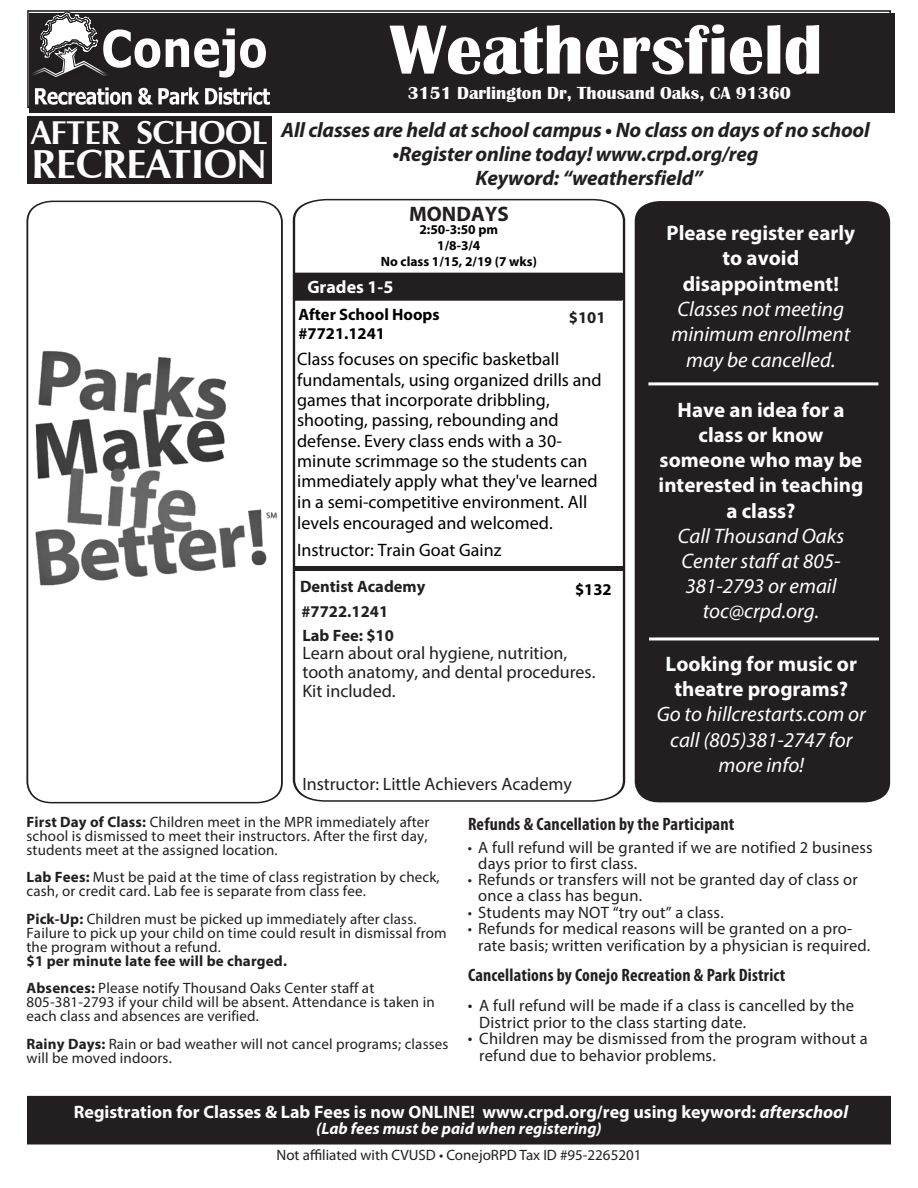
<style>
.page{position:relative;width:918px;height:1188px;background:#fff}
.page>*{position:absolute;margin:0;border:0;box-sizing:border-box;transform-origin:0 0}
.t1{font:700 72px "Britannic";color:#fff}
.t2{font:700 40.5px "Zapf Humanist 601 BT";letter-spacing:-.01em;color:#fff}
.t3{font:700 33px "Zapf Humanist 601 BT";letter-spacing:-.02em;color:#fff}
.t4{font:italic 21px/25.2px "Myriad Pro";color:#fff;text-align:center}
.t5{font:700 21px/25.2px "Myriad Pro";color:#fff;text-align:center}
.t6{font:italic 700 21px "Myriad Pro";letter-spacing:-.01em;color:#231f20}
.t7{font:700 21px "Myriad Pro";color:#231f20}
.t8{font:18px/20.4px "Myriad Pro";color:#000}
.t9{font:18px/18.6px "Myriad Pro";color:#231f20}
.t10{font:700 18px "Myriad Pro";color:#fff}
.t11{font:700 condensed 18px "Myriad Pro";letter-spacing:.01em;color:#231f20}
.t12{font:700 18px "Britannic";color:#fff}
.t13{font:16.5px/16.5px "Myriad Pro";letter-spacing:.01em;color:#231f20}
.t14{font:700 16.5px/24.5px "Myriad Pro";color:#231f20}
.t15{font:italic 700 16.5px "Myriad Pro";color:#fff}
.t16{font:700 16.5px/19.2px "Myriad Pro";color:#000}
.t17{font:15px/14px "Myriad Pro";letter-spacing:.01em;color:#231f20}
.t18{font:700 15px/27.8px "Myriad Pro";letter-spacing:.01em;color:#231f20}
.t19{font:700 13.5px/16.2px "Myriad Pro";color:#000;text-align:center}
.s1{font-weight:700}
.s2{font-weight:400}
.s3{font-stretch:condensed}
.s4{font-stretch:condensed;font-size:18.15px}
.s5{font-style:italic}
</style>
<div class="page">
<div style="left:29px;top:13px;width:866px;height:99px;background:#231f20"></div>
<div style="left:27px;top:10px;width:864px;height:98px;border:2px solid #231f20"></div>
<div style="left:27px;top:117px;width:244px;height:67px;background:#231f20"></div>
<img style="left:27px;top:46px;width:3px;height:36px">
<img style="left:27px;top:74px;width:81px;height:3px">
<img style="left:27px;top:47px;width:51px;height:28px">
<svg style="left:39px;top:11px;width:121px;height:63px"></svg>
<svg style="left:166px;top:29px;width:100px;height:49px"></svg>
<svg style="left:35px;top:87px;width:97px;height:18px"></svg>
<svg style="left:138px;top:87px;width:61px;height:18px"></svg>
<svg style="left:205px;top:87px;width:65px;height:18px"></svg>
<div style="left:28px;top:1097px;width:862px;height:47px;background:#231f20"></div>
<div style="left:27px;top:1096px;width:864px;height:48px;border:2px solid #231f20"></div>
<div style="left:635px;top:201px;width:255px;height:601px;background:#231f20"></div>
<div style="left:672px;top:263px;width:185px;height:532px;border:1px solid #231f20;border-radius:18px"></div>
<svg style="left:292px;top:198px;width:334px;height:604px"></svg>
<div style="left:296px;top:273px;width:327px;height:27px;background:#231f20"></div>
<div style="left:295px;top:272px;width:327px;height:29px;border:2px solid #231f20"></div>
<svg style="left:648px;top:382px;width:230px;height:4px"></svg>
<img style="left:292px;top:323px;width:4px;height:331px">
<svg style="left:26px;top:200px;width:257px;height:604px"></svg>
<hr style="left:294px;top:567px;width:329px;height:4px;background:#231f20">
<svg style="left:649px;top:637px;width:230px;height:4px"></svg>
<hr style="left:295px;top:566px;width:329px;height:2px;background:#231f20">
<h3 class="t3" style="left:31px;top:112px;width:238px">AFTER SCHOOL</h3>
<h2 class="t2" style="left:32px;top:139px;width:237px">RECREATION</h2>
<h1 class="t1" style="left:390px;top:9px;width:434px">Weathersfield</h1>
<p class="t12" style="left:408px;top:83px;width:384px">3151 Darlington Dr, Thousand Oaks, CA 91360</p>
<h3 class="t6" style="left:281px;top:116px;width:590px">All classes are held at school campus • No class on days of no school</h3>
<h3 class="t6" style="left:392px;top:140px;width:368px">•Register online today! www.crpd.org/reg</h3>
<h3 class="t6" style="left:475px;top:165px;width:229px">Keyword: “weathersfield”</h3>
<h3 class="t7" style="left:409px;top:200px;width:101px">MONDAYS</h3>
<p class="t19" style="left:381px;top:221px;width:158px">2:50-3:50 pm<br>1/8-3/4<br>No class 1/15, 2/19 (7 wks)</p>
<p class="t10" style="left:307px;top:275px;width:88px">Grades 1-5</p>
<p class="t16" style="left:298px;top:304px;width:143px">After School Hoops #7721.1241</p>
<p class="t8" style="left:297px;top:349px;width:306px">Class focuses on specific basketball fundamentals, using organized drills and games that incorporate dribbling, shooting, passing, rebounding and defense. Every class ends with a 30- minute scrimmage so the students can immediately apply what they've learned in a semi-competitive environment. All levels encouraged and welcomed.</p>
<p class="t8" style="left:297px;top:540px;width:206px">Instructor: Train Goat Gainz</p>
<p class="t14" style="left:569px;top:305px;width:38px">$101</p>
<p class="t14" style="left:300px;top:574px;width:127px">Dentist Academy #7722.1241<br>Lab Fee: $10</p>
<p class="t9" style="left:302px;top:644px;width:295px">Learn about oral hygiene, nutrition, tooth anatomy, and dental procedures.<br>Kit included.</p>
<p class="t16" style="left:575px;top:580px;width:38px">$132</p>
<p class="t9" style="left:302px;top:774px;width:271px">Instructor: Little Achievers Academy</p>
<h3 class="t5" style="left:666px;top:219px;width:190px;line-height:25.7px">Please register early to avoid disappointment!</h3>
<h3 class="t4" style="left:671px;top:296px;width:180px">Classes not meeting minimum enrollment may be cancelled.</h3>
<h3 class="t5" style="left:659px;top:396px;width:206px">Have an idea for a class or know someone who may be interested in teaching a class?</h3>
<h3 class="t4" style="left:678px;top:523px;width:168px">Call Thousand Oaks<br>Center staff at 805-<br>381-2793 or email toc@crpd.org.</h3>
<h3 class="t5" style="left:666px;top:651px;width:193px">Looking for music or theatre programs?</h3>
<h3 class="t4" style="left:657px;top:701px;width:211px">Go to hillcrestarts.com or call (805)381-2747 for more info!</h3>
<p class="t17" style="left:27px;top:814px;width:404px"><span class="s1">First Day of Class:</span> Children meet in the MPR immediately after school is dismissed to meet their instructors. After the first day, students meet at the assigned location.</p>
<p class="t17" style="left:27px;top:870px;width:415px"><span class="s1">Lab Fees:</span> Must be paid at the time of class registration by check, cash, or credit card. Lab fee is separate from class fee.</p>
<p class="t17" style="left:27px;top:912px;width:422px"><span class="s1">Pick-Up:</span> Children must be picked up immediately after class.<br>Failure to pick up your child on time could result in dismissal from the program without a refund.</p>
<p class="t18" style="left:27px;top:946px;width:349px">$1 per minute late fee will be charged.<br>Absences: <span class="s2">Please notify Thousand Oaks Center staff at</span></p>
<p class="t17" style="left:27px;top:995px;width:410px">805-381-2793 if your child will be absent. Attendance is taken in each class and absences are verified.</p>
<p class="t17" style="left:27px;top:1037px;width:424px"><span class="s1">Rainy Days:</span> Rain or bad weather will not cancel programs; classes will be moved indoors.</p>
<p class="t11" style="left:468px;top:814px;width:268px">Refunds &amp; Cancellation by the Participant</p>
<p class="t13" style="left:478px;top:839px;width:396px;line-height:15.8px;text-indent:-10px"><span class="s3">•</span> A full refund will be granted if we are notified 2 business days prior to first class.</p>
<p class="t13" style="left:478px;top:872px;width:381px;line-height:15.8px;text-indent:-10px"><span class="s3">•</span> Refunds or transfers will not be granted day of class or once a class has begun.</p>
<p class="t13" style="left:468px;top:904px;width:258px"><span class="s3">•</span> Students may NOT “try out” a class.</p>
<p class="t13" style="left:478px;top:920px;width:394px;text-indent:-10px"><span class="s3">•</span> Refunds for medical reasons will be granted on a pro&shy;rate basis; written verification by a physician is required.</p>
<p class="t11" style="left:468px;top:965px;width:319px">Cancellations by Conejo Recreation &amp; Park District</p>
<p class="t13" style="left:479px;top:997px;width:376px;text-indent:-12px"><span class="s4">•</span> A full refund will be made if a class is cancelled by the<br>District prior to the class starting date.</p>
<p class="t13" style="left:479px;top:1030px;width:390px;text-indent:-12px"><span class="s4">•</span> Children may be dismissed from the program without a refund due to behavior problems.</p>
<p class="t10" style="left:74px;top:1100px;width:776px">Registration for Classes &amp; Lab Fees is now ONLINE! www.crpd.org/reg using keyword: <span class="s5">afterschool</span></p>
<p class="t15" style="left:316px;top:1120px;width:287px">(Lab fees must be paid when registering)</p>
<p class="t17" style="left:277px;top:1149px;width:366px">Not affiliated with CVUSD • ConejoRPD Tax ID #95-2265201</p>
</div>
